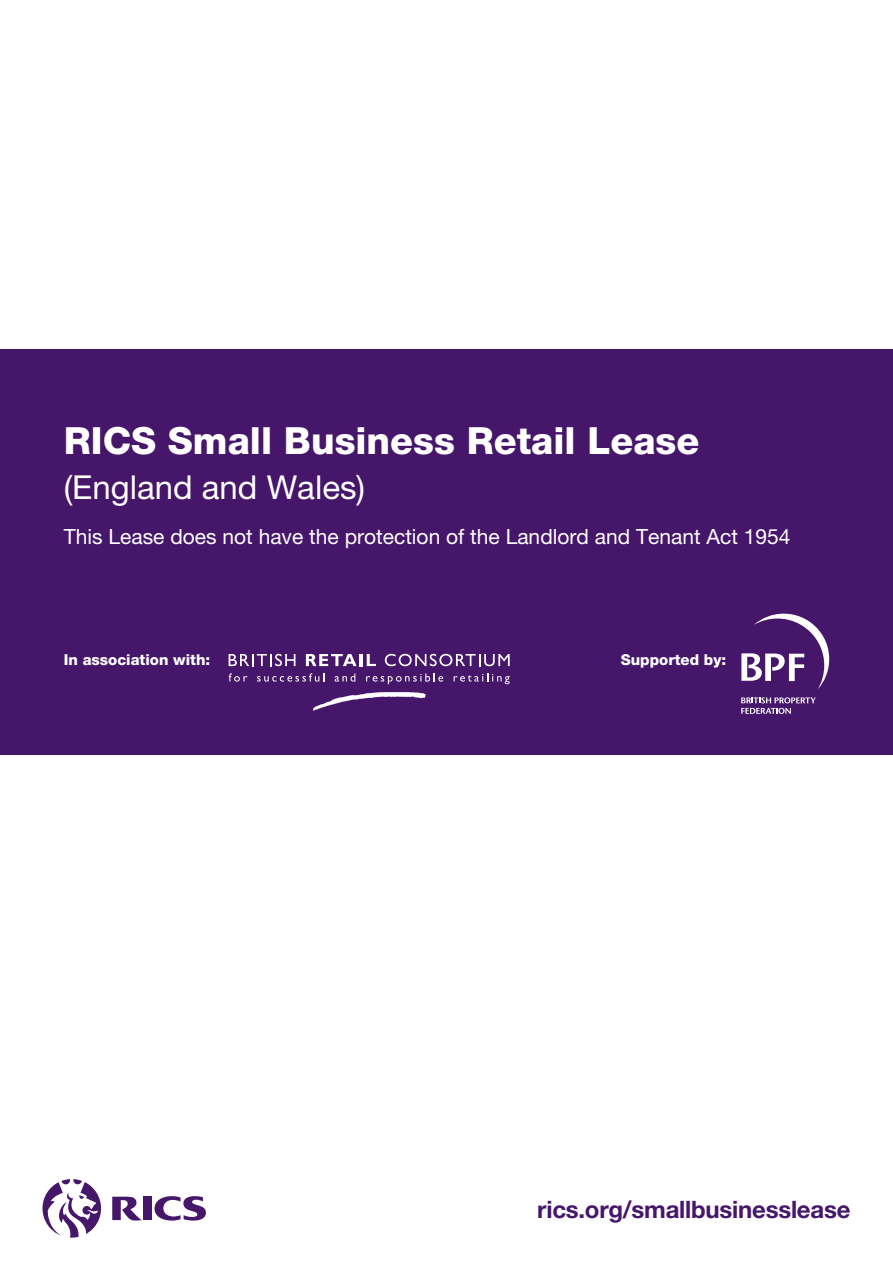
<style>
.page{position:relative;width:893px;height:1263px;background:#fff}
.page>*{position:absolute;margin:0;border:0;box-sizing:border-box;transform-origin:0 0}
.t1{font:800 37.5px "Helvetica Neue LT";color:#fff}
.t2{font:33px "Helvetica Neue LT";color:#fff}
.t3{font:700 24px "Helvetica Neue LT";letter-spacing:-.01em;color:#46166b}
.t4{font:21px "Helvetica Neue LT";color:#fff}
.t5{font:800 15px "Helvetica Neue LT";color:#fff}
</style>
<div class="page">
<div style="left:0;top:349px;width:893px;height:405px;background:#46166b"></div>
<svg style="left:155px;top:1196px;width:51px;height:24px"></svg>
<div style="left:143px;top:1197px;width:9px;height:23px;background:#46166b"></div>
<svg style="left:112px;top:1196px;width:30px;height:24px"></svg>
<svg style="left:43px;top:1179px;width:58px;height:58px"></svg>
<svg style="left:229px;top:654px;width:66px;height:12px"></svg>
<svg style="left:306px;top:654px;width:70px;height:12px"></svg>
<svg style="left:385px;top:654px;width:125px;height:12px"></svg>
<svg style="left:229px;top:673px;width:18px;height:9px"></svg>
<svg style="left:257px;top:673px;width:67px;height:9px"></svg>
<svg style="left:335px;top:673px;width:20px;height:9px"></svg>
<svg style="left:366px;top:673px;width:77px;height:11px"></svg>
<svg style="left:454px;top:673px;width:56px;height:11px"></svg>
<svg style="left:313px;top:692px;width:113px;height:18px"></svg>
<svg style="left:741px;top:697px;width:75px;height:17px"></svg>
<svg style="left:741px;top:614px;width:88px;height:75px"></svg>
<h1 class="t1" style="left:64px;top:418px;width:637px">RICS Small Business Retail Lease</h1>
<h2 class="t2" style="left:64px;top:468px;width:303px">(England and Wales)</h2>
<p class="t4" style="left:64px;top:524px;width:728px">This Lease does not have the protection of the Landlord and Tenant Act 1954</p>
<p class="t5" style="left:64px;top:651px;width:148px">In association with:</p>
<p class="t5" style="left:621px;top:651px;width:107px">Supported by:</p>
<p class="t3" style="left:537px;top:1194px;width:315px">rics.org/smallbusinesslease</p>
</div>
